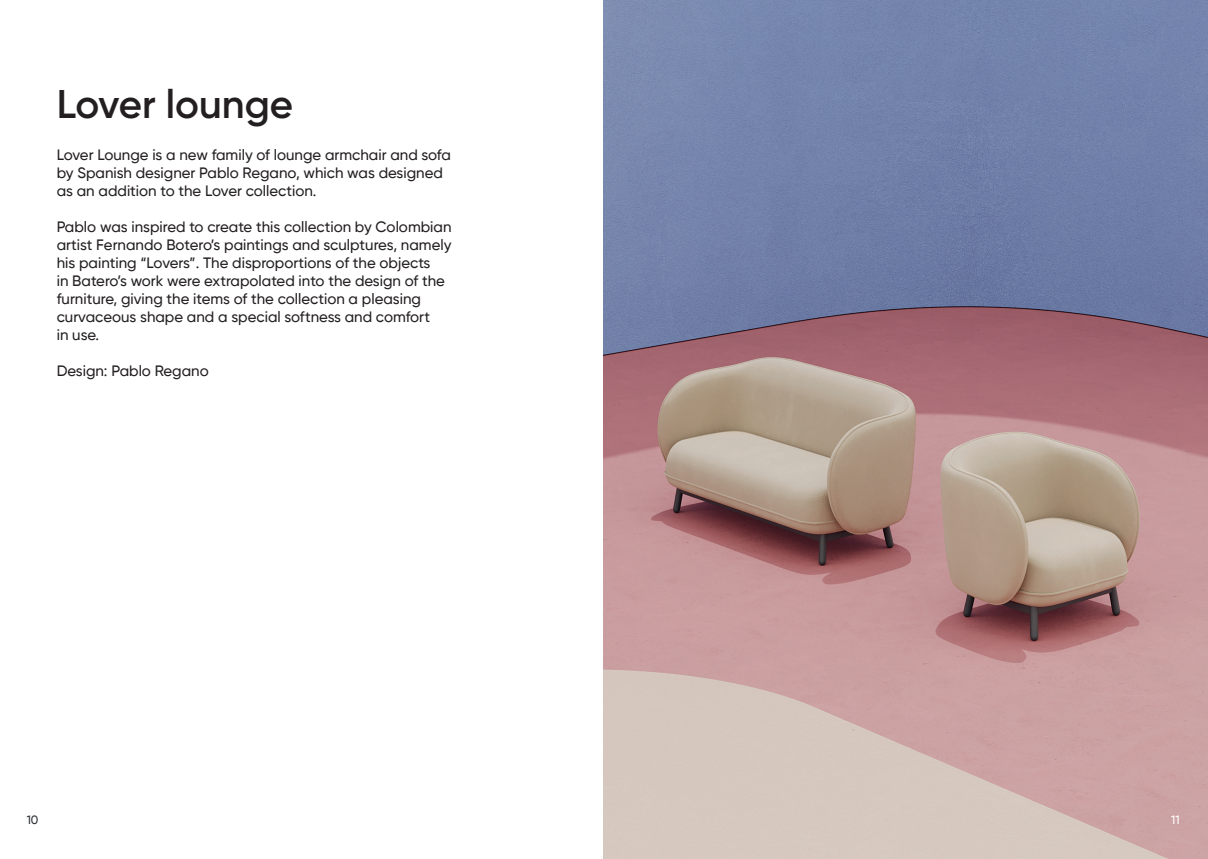
<style>
.page{position:relative;width:1208px;height:859px;background:#fff}
.page>*{position:absolute;margin:0;border:0;box-sizing:border-box;transform-origin:0 0}
.t1{font:600 40px "Gilroy";color:#231f20}
.t2{font:500 15px/18px "Gilroy";color:#231f20}
.t3{font:500 12px "Gilroy";color:#2e3236}
.t4{font:500 12px "Gilroy";color:#fff}
</style>
<div class="page">
<img style="left:604px;top:0;width:603px;height:859px">
<h1 class="t1" style="left:57px;top:79px;width:238px">Lover lounge</h1>
<p class="t2" style="left:57px;top:146px;width:396px">Lover Lounge is a new family of lounge armchair and sofa by Spanish designer Pablo Regano, which was designed as an addition to the Lover collection.</p>
<p class="t2" style="left:57px;top:218px;width:396px">Pablo was inspired to create this collection by Colombian artist Fernando Botero’s paintings and sculptures, namely his painting “Lovers”. The disproportions of the objects<br>in Batero’s work were extrapolated into the design of the furniture, giving the items of the collection a pleasing curvaceous shape and a special softness and comfort<br>in use.</p>
<p class="t2" style="left:57px;top:362px;width:154px">Design: Pablo Regano</p>
<p class="t3" style="left:27px;top:812px;width:13px">10</p>
<p class="t4" style="left:1171px;top:812px;width:10px">11</p>
</div>
